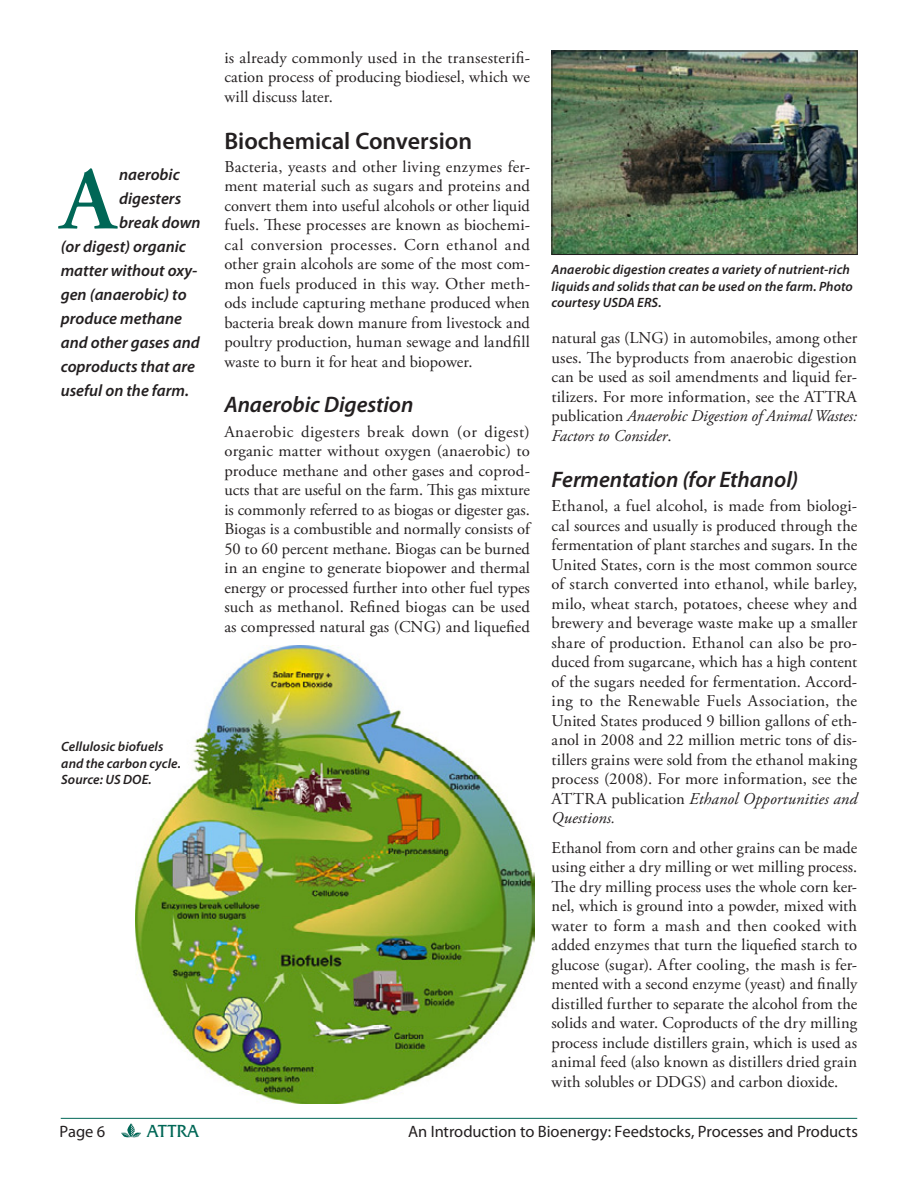
<style>
.page{position:relative;width:918px;height:1188px;background:#fff}
.page>*{position:absolute;margin:0;border:0;box-sizing:border-box;transform-origin:0 0}
.Pull_Quote{font:600 88.95px "Adobe Garamond Pro";color:#006756}
.Heading_level_2{font:600 24px "Myriad Pro";color:#231f20}
.Heading_level_3{font:italic 600 22.5px "Myriad Pro";letter-spacing:-.005em;color:#231f20}
.t1{font:18px "Friz Quadrata IT Cby BT";letter-spacing:-.01em;color:#006756}
.Body_Text{font:16.5px/19.5px "Adobe Garamond Pro";letter-spacing:.005em;color:#231f20;text-align:justify}
.Pull_Quote-2{font:italic 600 16.5px "Myriad Pro";color:#231f20}
.t2{font:16.5px "Myriad Pro";letter-spacing:-.005em;color:#231f20}
.Caption_No_Rule{font:italic 600 13.5px/16.5px "Myriad Pro";letter-spacing:.01em;color:#231f20}
.s1{font-style:italic}
</style>
<div class="page">
<hr style="left:61px;top:1118px;width:796px;height:1px;background:#006756">
<svg style="left:121px;top:1123px;width:20px;height:15px"></svg>
<img style="left:136px;top:646px;width:398px;height:458px">
<img style="left:554px;top:53px;width:302px;height:200px">
<div style="left:552px;top:51px;width:306px;height:204px;border:1px solid #231f20"></div>
<p class="Pull_Quote" style="left:61px;top:149px;width:57px">A</p>
<p class="Pull_Quote-2" style="left:119px;top:164px;width:62px">naerobic</p>
<p class="Pull_Quote-2" style="left:119px;top:188px;width:64px">digesters</p>
<p class="Pull_Quote-2" style="left:119px;top:212px;width:83px">break down</p>
<p class="Pull_Quote-2" style="left:61px;top:236px;width:127px">(or digest) organic</p>
<p class="Pull_Quote-2" style="left:61px;top:260px;width:138px">matter without oxy-</p>
<p class="Pull_Quote-2" style="left:61px;top:284px;width:127px">gen (anaerobic) to</p>
<p class="Pull_Quote-2" style="left:61px;top:308px;width:123px">produce methane</p>
<p class="Pull_Quote-2" style="left:61px;top:332px;width:141px">and other gases and</p>
<p class="Pull_Quote-2" style="left:61px;top:356px;width:136px">coproducts that are</p>
<p class="Pull_Quote-2" style="left:61px;top:380px;width:130px">useful on the farm.</p>
<p class="Caption_No_Rule" style="left:61px;top:738px;width:121px">Cellulosic biofuels and the carbon cycle.<br>Source: US DOE.</p>
<p class="Body_Text" style="left:224px;top:48px;width:307px">is already commonly used in the transesterifi&shy;cation process of producing biodiesel, which we will discuss later.</p>
<p class="Heading_level_2" style="left:224px;top:126px;width:249px">Biochemical Conversion</p>
<p class="Body_Text" style="left:224px;top:157px;width:307px">Bacteria, yeasts and other living enzymes fer&shy;ment material such as sugars and proteins and convert them into useful alcohols or other liquid fuels. These processes are known as biochemi&shy;cal conversion processes. Corn ethanol and other grain alcohols are some of the most com&shy;mon fuels produced in this way. Other meth&shy;ods include capturing methane produced when bacteria break down manure from livestock and poultry production, human sewage and landfill waste to burn it for heat and biopower.</p>
<p class="Heading_level_3" style="left:224px;top:391px;width:191px">Anaerobic Digestion</p>
<p class="Body_Text" style="left:224px;top:422px;width:307px">Anaerobic digesters break down (or digest) organic matter without oxygen (anaerobic) to produce methane and other gases and coprod&shy;ucts that are useful on the farm. This gas mixture is commonly referred to as biogas or digester gas.<br>Biogas is a combustible and normally consists of 50 to 60 percent methane. Biogas can be burned in an engine to generate biopower and thermal energy or processed further into other fuel types such as methanol. Refined biogas can be used as compressed natural gas (CNG) and liquefied</p>
<p class="Caption_No_Rule" style="left:552px;top:261px;width:303px">Anaerobic digestion creates a variety of nutrient-rich liquids and solids that can be used on the farm. Photo courtesy USDA ERS.</p>
<p class="Body_Text" style="left:552px;top:329px;width:307px">natural gas (LNG) in automobiles, among other uses. The byproducts from anaerobic digestion can be used as soil amendments and liquid fer&shy;tilizers. For more information, see the ATTRA publication <span class="s1">Anaerobic Digestion of Animal Wastes:<br>Factors to Consider</span>.</p>
<p class="Heading_level_3" style="left:552px;top:465px;width:248px">Fermentation (for Ethanol)</p>
<p class="Body_Text" style="left:552px;top:497px;width:307px">Ethanol, a fuel alcohol, is made from biologi&shy;cal sources and usually is produced through the fermentation of plant starches and sugars. In the United States, corn is the most common source of starch converted into ethanol, while barley, milo, wheat starch, potatoes, cheese whey and brewery and beverage waste make up a smaller share of production. Ethanol can also be pro&shy;duced from sugarcane, which has a high content of the sugars needed for fermentation. Accord&shy;ing to the Renewable Fuels Association, the United States produced 9 billion gallons of eth&shy;anol in 2008 and 22 million metric tons of dis&shy;tillers grains were sold from the ethanol making process (2008). For more information, see the ATTRA publication <span class="s1">Ethanol Opportunities and Questions.</span></p>
<p class="Body_Text" style="left:552px;top:838px;width:307px">Ethanol from corn and other grains can be made using either a dry milling or wet milling process.<br>The dry milling process uses the whole corn ker&shy;nel, which is ground into a powder, mixed with water to form a mash and then cooked with added enzymes that turn the liquefied starch to glucose (sugar). After cooling, the mash is fer&shy;mented with a second enzyme (yeast) and finally distilled further to separate the alcohol from the solids and water. Coproducts of the dry milling process include distillers grain, which is used as animal feed (also known as distillers dried grain with solubles or DDGS) and carbon dioxide.</p>
<p class="t2" style="left:60px;top:1122px;width:47px">Page 6</p>
<p class="t1" style="left:147px;top:1120px;width:53px">ATTRA</p>
<p class="t2" style="left:408px;top:1121px;width:451px">An Introduction to Bioenergy: Feedstocks, Processes and Products</p>
</div>
